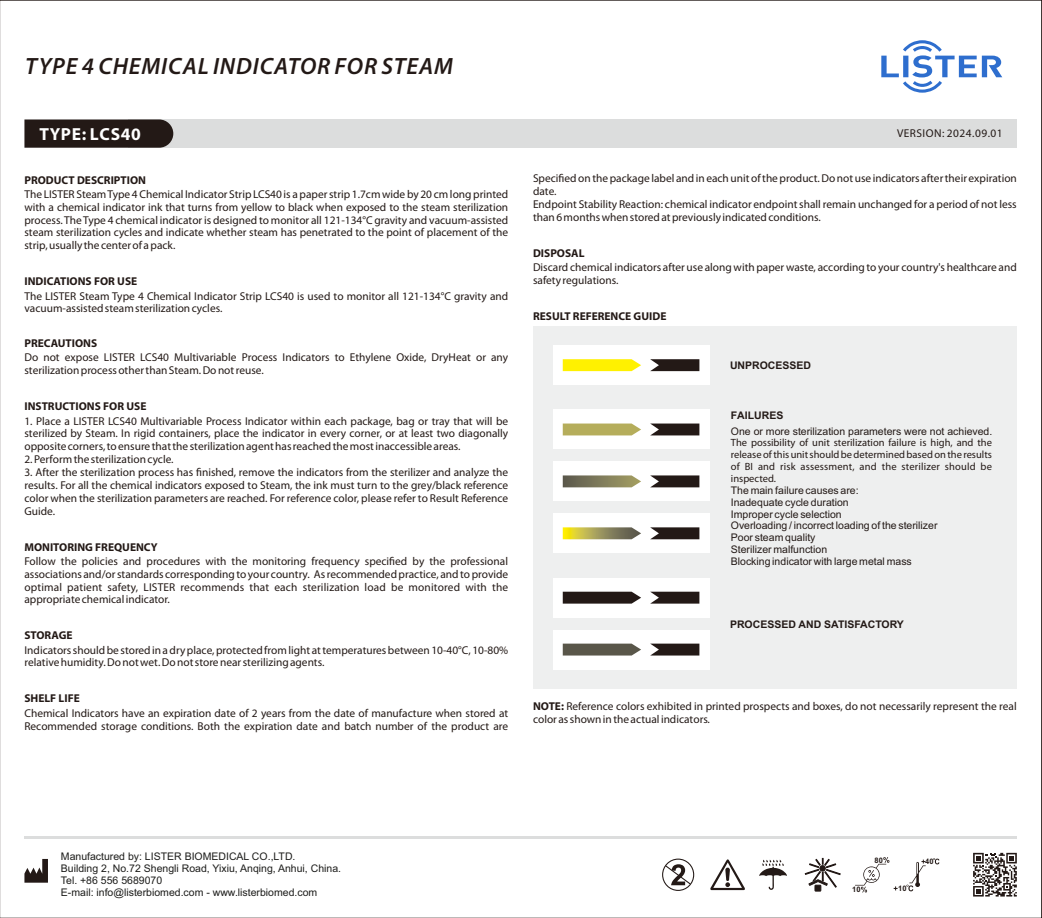
<style>
.page{position:relative;width:1042px;height:918px;background:#fff}
.page>*{position:absolute;margin:0;border:0;box-sizing:border-box;transform-origin:0 0}
.t1{font:italic 600 23.62px "Myriad Pro";letter-spacing:.035em;color:#231916}
.t2{font:700 17.5px "Myriad Pro";letter-spacing:.04em;color:#fff}
.t3{font:11.38px/13px "Myriad Pro";color:#231916}
.t4{font:700 11.38px "Myriad Pro";color:#231916}
.t5{font:11.38px "Myriad Pro";letter-spacing:.04em;color:#231916}
.t6{font:10.5px/11.7px "Arial";color:#231916}
.t7{font:10.5px/11.9px "Myriad Pro";letter-spacing:.02em;color:#231916;text-align:justify}
.t8{font:10.5px/11.7px "Arial";color:#1d1d1b}
.t9{font:700 10.5px "Arial";color:#231916}
.t10{font:700 7.52px "Arial";color:#231916}
.s1{font-weight:700}
</style>
<div class="page">
<svg style="left:881px;top:40px;width:121px;height:53px"></svg>
<div style="left:128px;top:119px;width:889px;height:29px;background:#dcdddd"></div>
<svg style="left:24px;top:119px;width:149px;height:29px;background:#2c2320"></svg>
<div style="left:533px;top:326px;width:484px;height:362px;background:#eeefef"></div>
<div style="left:553px;top:345px;width:156px;height:40px;background:#fff"></div>
<svg style="left:563px;top:359px;width:78px;height:12px"></svg>
<svg style="left:650px;top:359px;width:49px;height:12px"></svg>
<div style="left:553px;top:578px;width:156px;height:39px;background:#fff"></div>
<svg style="left:563px;top:592px;width:78px;height:11px"></svg>
<svg style="left:650px;top:592px;width:49px;height:11px"></svg>
<div style="left:553px;top:630px;width:156px;height:39px;background:#fff"></div>
<svg style="left:563px;top:643px;width:78px;height:12px"></svg>
<svg style="left:650px;top:643px;width:49px;height:12px"></svg>
<div style="left:553px;top:410px;width:156px;height:39px;background:#fff"></div>
<svg style="left:563px;top:423px;width:78px;height:12px"></svg>
<svg style="left:650px;top:423px;width:49px;height:12px"></svg>
<div style="left:553px;top:462px;width:156px;height:39px;background:#fff"></div>
<svg style="left:563px;top:475px;width:78px;height:12px"></svg>
<svg style="left:650px;top:475px;width:49px;height:12px"></svg>
<div style="left:553px;top:513px;width:156px;height:40px;background:#fff"></div>
<svg style="left:563px;top:527px;width:78px;height:12px"></svg>
<svg style="left:650px;top:527px;width:49px;height:12px"></svg>
<svg style="left:973px;top:853px;width:44px;height:43px"></svg>
<hr style="left:24px;top:836px;width:993px;height:3px;background:#dcdddd">
<svg style="left:24px;top:859px;width:24px;height:23px"></svg>
<div style="left:662px;top:858px;width:32px;height:33px;border:1px solid #231916;border-radius:50%"></div>
<svg style="left:664px;top:864px;width:28px;height:21px"></svg>
<svg style="left:759px;top:859px;width:28px;height:31px"></svg>
<svg style="left:710px;top:859px;width:35px;height:31px"></svg>
<svg style="left:855px;top:857px;width:84px;height:35px"></svg>
<svg style="left:805px;top:858px;width:35px;height:33px"></svg>
<h1 class="t1" style="left:25px;top:56px;width:429px">TYPE 4 CHEMICAL INDICATOR FOR STEAM</h1>
<h2 class="t2" style="left:40px;top:126px;width:103px">TYPE: LCS40</h2>
<p class="t4" style="left:24px;top:175px;width:123px">PRODUCT DESCRIPTION</p>
<p class="t3" style="left:24px;top:188px;width:485px;text-align:justify">The LISTER Steam Type 4 Chemical Indicator Strip LCS40 is a paper strip 1.7cm wide by 20 cm long printed with a chemical indicator ink that turns from yellow to black when exposed to the steam sterilization process. The Type 4 chemical indicator is designed to monitor all 121-134°C gravity and vacuum-assisted steam sterilization cycles and indicate whether steam has penetrated to the point of placement of the strip, usually the center of a pack.</p>
<p class="t4" style="left:24px;top:277px;width:114px">INDICATIONS FOR USE</p>
<p class="t3" style="left:24px;top:290px;width:485px">The LISTER Steam Type 4 Chemical Indicator Strip LCS40 is used to monitor all 121-134°C gravity and vacuum-assisted steam sterilization cycles.</p>
<p class="t4" style="left:24px;top:339px;width:74px">PRECAUTIONS</p>
<p class="t3" style="left:24px;top:352px;width:485px">Do not expose LISTER LCS40 Multivariable Process Indicators to Ethylene Oxide, DryHeat or any sterilization process other than Steam. Do not reuse.</p>
<p class="t4" style="left:24px;top:402px;width:123px">INSTRUCTIONS FOR USE</p>
<p class="t3" style="left:24px;top:415px;width:485px;text-align:justify">1. Place a LISTER LCS40 Multivariable Process Indicator within each package, bag or tray that will be sterilized by Steam. In rigid containers, place the indicator in every corner, or at least two diagonally opposite corners, to ensure that the sterilization agent has reached the most inaccessible areas.</p>
<p class="t3" style="left:24px;top:454px;width:151px">2. Perform the sterilization cycle.</p>
<p class="t3" style="left:24px;top:467px;width:485px;text-align:justify">3. After the sterilization process has finished, remove the indicators from the sterilizer and analyze the results. For all the chemical indicators exposed to Steam, the ink must turn to the grey/black reference color when the sterilization parameters are reached. For reference color, please refer to Result Reference Guide.</p>
<p class="t4" style="left:24px;top:542px;width:135px">MONITORING FREQUENCY</p>
<p class="t3" style="left:24px;top:555px;width:485px;text-align:justify">Follow the policies and procedures with the monitoring frequency specified by the professional associations and/or standards corresponding to your country. As recommended practice, and to provide optimal patient safety, LISTER recommends that each sterilization load be monitored with the appropriate chemical indicator.</p>
<p class="t4" style="left:24px;top:631px;width:50px">STORAGE</p>
<p class="t3" style="left:24px;top:644px;width:485px">Indicators should be stored in a dry place, protected from light at temperatures between 10-40°C, 10-80% relative humidity. Do not wet. Do not store near sterilizing agents.</p>
<p class="t4" style="left:24px;top:694px;width:57px">SHELF LIFE</p>
<p class="t3" style="left:24px;top:707px;width:485px">Chemical Indicators have an expiration date of 2 years from the date of manufacture when stored at<br>Recommended storage conditions. Both the expiration date and batch number of the product are</p>
<p class="t5" style="left:897px;top:129px;width:107px">VERSION: 2024.09.01</p>
<p class="t3" style="left:533px;top:173px;width:485px">Specified on the package label and in each unit of the product. Do not use indicators after their expiration date.<br>Endpoint Stability Reaction: chemical indicator endpoint shall remain unchanged for a period of not less than 6 months when stored at previously indicated conditions.</p>
<p class="t4" style="left:533px;top:248px;width:53px">DISPOSAL</p>
<p class="t3" style="left:533px;top:262px;width:485px">Discard chemical indicators after use along with paper waste, according to your country's healthcare and safety regulations.</p>
<p class="t4" style="left:533px;top:311px;width:135px">RESULT REFERENCE GUIDE</p>
<p class="t9" style="left:730px;top:361px;width:83px">UNPROCESSED</p>
<p class="t9" style="left:731px;top:412px;width:54px">FAILURES</p>
<p class="t6" style="left:731px;top:426px;width:263px">One or more sterilization parameters were not achieved.</p>
<p class="t7" style="left:731px;top:438px;width:263px">The possibility of unit sterilization failure is high, and the release of this unit should be determined based on the results of BI and risk assessment, and the sterilizer should be inspected.</p>
<p class="t6" style="left:731px;top:485px;width:208px">The main failure causes are:<br>Inadequate cycle duration<br>Improper cycle selection<br>Overloading / incorrect loading of the sterilizer<br>Poor steam quality<br>Sterilizer malfunction<br>Blocking indicator with large metal mass</p>
<p class="t9" style="left:730px;top:620px;width:175px">PROCESSED AND SATISFACTORY</p>
<p class="t3" style="left:533px;top:700px;width:485px"><span class="s1">NOTE:</span> Reference colors exhibited in printed prospects and boxes, do not necessarily represent the real color as shown in the actual indicators.</p>
<p class="t8" style="left:61px;top:851px;width:282px">Manufactured by: LISTER BIOMEDICAL CO.,LTD.<br>Building 2, No.72 Shengli Road, Yixiu, Anqing, Anhui, China.<br>Tel. +86 556 5689070<br>E-mail: info@listerbiomed.com - www.listerbiomed.com</p>
<p class="t10" style="left:852px;top:886px;width:10px">10</p>
<p class="t10" style="left:874px;top:857px;width:10px">80</p>
<p class="t10" style="left:898px;top:885px;width:10px">10</p>
<p class="t10" style="left:925px;top:859px;width:10px">40</p>
</div>
